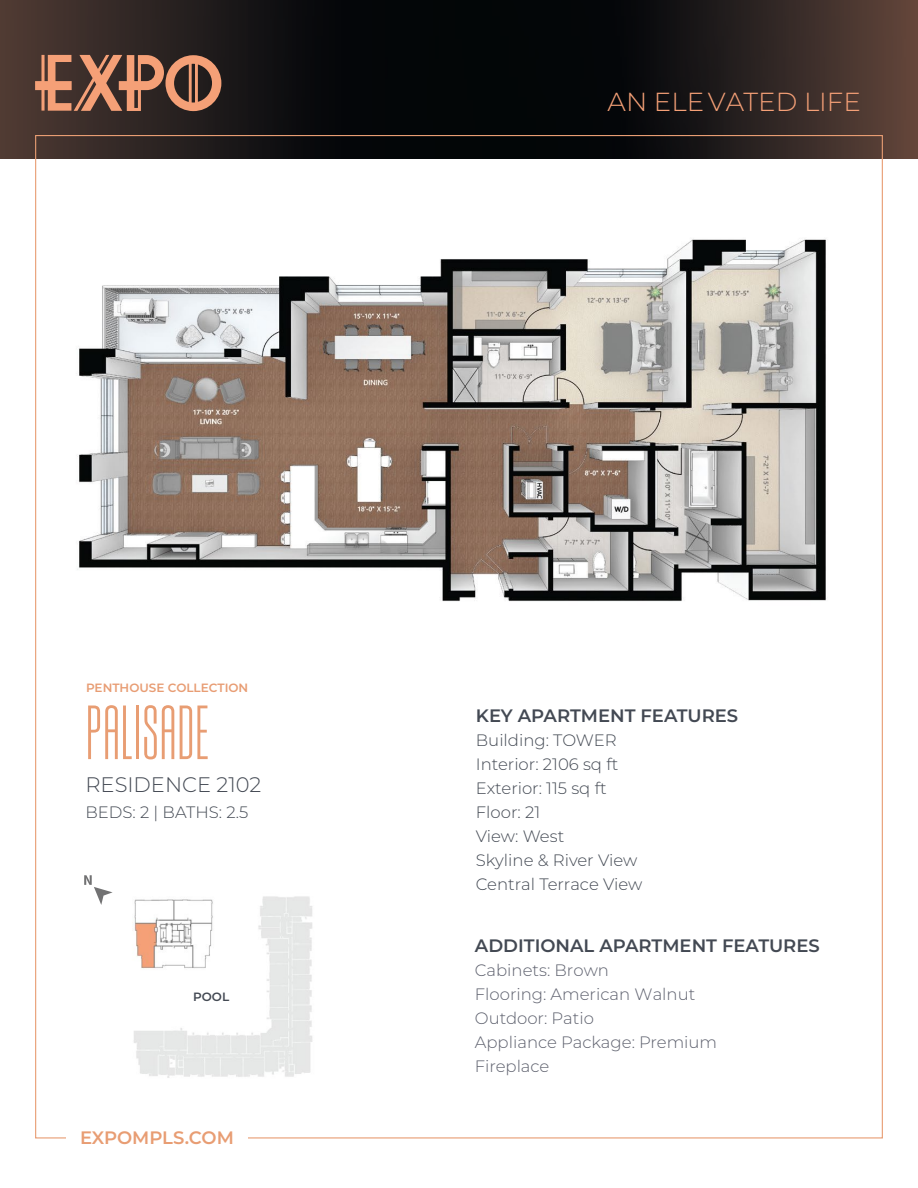
<style>
.page{position:relative;width:918px;height:1188px;background:#fff}
.page>*{position:absolute;margin:0;border:0;box-sizing:border-box;transform-origin:0 0}
.t1{font:66px "Nordams";color:#e89d73}
.t2{font:300 26.1px "Montserrat";color:#f5a077}
.t3{font:300 21px "Montserrat";color:#434953}
.t4{font:600 18px "Montserrat";color:#434953}
.t5{font:600 18px "Montserrat";letter-spacing:-.005em;color:#e89d73}
.t6{font:300 16.5px/24px "Montserrat";color:#434953}
.t7{font:300 16.5px/24px "Montserrat";color:#5d606d}
.t8{font:600 12px "Montserrat";color:#e89d74}
.t9{font:600 12px "Montserrat";color:#434953}
</style>
<div class="page">
<img style="left:133px;top:896px;width:290px;height:243px">
<svg style="left:84px;top:875px;width:29px;height:30px"></svg>
<img style="left:0;top:1px;width:918px;height:157px">
<svg style="left:35px;top:55px;width:186px;height:56px;background:#8f614c"></svg>
<img style="left:77px;top:239px;width:749px;height:363px">
<div style="left:66px;top:1126px;width:182px;height:30px;background:#fff"></div>
<h2 class="t2" style="left:608px;top:84px;width:255px">AN ELEVATED LIFE</h2>
<p class="t8" style="left:86px;top:679px;width:164px">PENTHOUSE COLLECTION</p>
<h1 class="t1" style="left:86px;top:698px;width:126px">PALISADE</h1>
<p class="t3" style="left:86px;top:770px;width:177px">RESIDENCE 2102</p>
<p class="t6" style="left:86px;top:800px;width:164px">BEDS: 2 | BATHS: 2.5</p>
<p class="t9" style="left:193px;top:988px;width:38px">POOL</p>
<p class="t5" style="left:80px;top:1125px;width:155px">EXPOMPLS.COM</p>
<p class="t4" style="left:476px;top:703px;width:264px">KEY APARTMENT FEATURES</p>
<p class="t6" style="left:476px;top:727px;width:168px">Building: TOWER<br>Interior: 2106 sq ft<br>Exterior: 115 sq ft<br>Floor: 21<br>View: West<br>Skyline &amp; River View<br>Central Terrace View</p>
<p class="t4" style="left:475px;top:933px;width:346px">ADDITIONAL APARTMENT FEATURES</p>
<p class="t7" style="left:475px;top:958px;width:244px">Cabinets: Brown<br>Flooring: American Walnut<br>Outdoor: Patio<br>Appliance Package: Premium<br>Fireplace</p>
</div>
